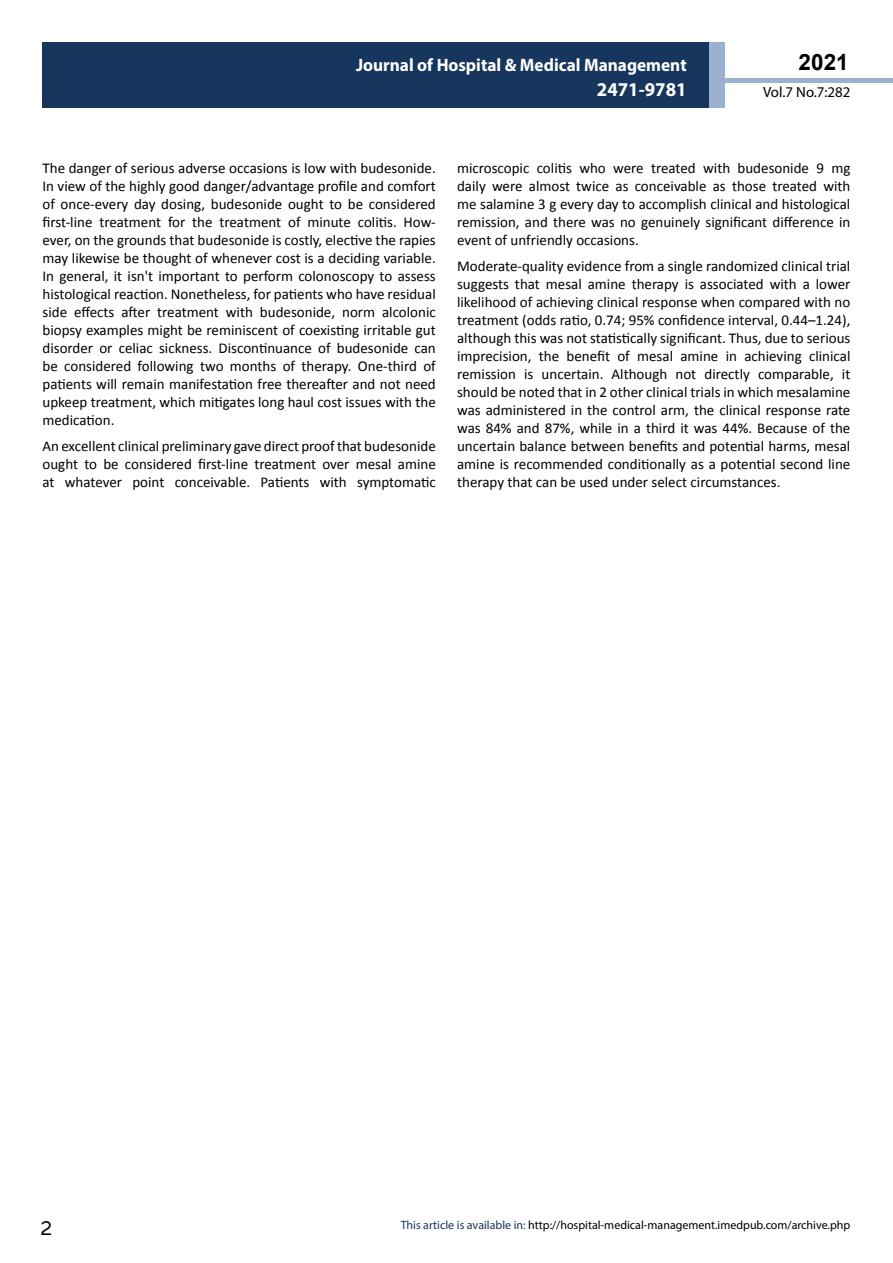
<style>
.page{position:relative;width:893px;height:1263px;background:#fff}
.page>*{position:absolute;margin:0;border:0;box-sizing:border-box;transform-origin:0 0}
.t1{font:25.5px "Tunga";color:#000}
.t2{font:700 22.5px "Arial";color:#000}
.t3{font:700 19.65px "Myriad Pro";color:#fff;scale:.96 1}
.t4{font:700 18px/21.6px "Myriad Pro";color:#fff;text-align:right;scale:.96 1}
.t5{font:15px/18px "Calibri";color:#000;text-align:justify}
.t6{font:14.85px "Myriad Pro";color:#000}
.t7{font:12px "Myriad Pro";color:#000}
.s1{color:#16365d}
</style>
<div class="page">
<hr style="left:725px;top:78px;width:168px;height:4px;background:#9bb1cf">
<div style="left:43px;top:42px;width:666px;height:66px;background:#16365d"></div>
<div style="left:709px;top:42px;width:16px;height:66px;background:#9bb1cf"></div>
<p class="t4" style="left:517px;top:53px;width:198px">ARCHIVOS DE MEDICINA<br>ISSN 1698-9465</p>
<h2 class="t2" style="left:799px;top:47px;width:52px">2021</h2>
<p class="t4" style="left:356px;top:54px;width:346px">Journal of Hospital &amp; Medical Management</p>
<h3 class="t3" style="left:597px;top:76px;width:95px">2471-9781</h3>
<p class="t6" style="left:763px;top:83px;width:89px">Vol.7 No.7:282</p>
<p class="t5" style="left:43px;top:159px;width:395px">The danger of serious adverse occasions is low with budesonide.<br>In view of the highly good danger/advantage profile and comfort of once-every day dosing, budesonide ought to be considered first-line treatment for the treatment of minute colitis. How&shy;ever, on the grounds that budesonide is costly, elective the rapies may likewise be thought of whenever cost is a deciding variable.<br>In general, it isn't important to perform colonoscopy to assess histological reaction. Nonetheless, for patients who have residual side effects after treatment with budesonide, norm alcolonic biopsy examples might be reminiscent of coexisting irritable gut disorder or celiac sickness. Discontinuance of budesonide can be considered following two months of therapy. One-third of patients will remain manifestation free thereafter and not need upkeep treatment, which mitigates long haul cost issues with the medication.</p>
<p class="t5" style="left:43px;top:437px;width:395px">An excellent clinical preliminary gave direct proof that budesonide ought to be considered first-line treatment over mesal amine at whatever point conceivable. Patients with symptomatic</p>
<p class="t5" style="left:457px;top:159px;width:395px">microscopic colitis who were treated with budesonide 9 mg daily were almost twice as conceivable as those treated with me salamine 3 g every day to accomplish clinical and histological remission, and there was no genuinely significant difference in event of unfriendly occasions.</p>
<p class="t5" style="left:457px;top:257px;width:395px">Moderate-quality evidence from a single randomized clinical trial suggests that mesal amine therapy is associated with a lower likelihood of achieving clinical response when compared with no treatment (odds ratio, 0.74; 95% confidence interval, 0.44–1.24), although this was not statistically significant. Thus, due to serious imprecision, the benefit of mesal amine in achieving clinical remission is uncertain. Although not directly comparable, it should be noted that in 2 other clinical trials in which mesalamine was administered in the control arm, the clinical response rate was 84% and 87%, while in a third it was 44%. Because of the uncertain balance between benefits and potential harms, mesal amine is recommended conditionally as a potential second line therapy that can be used under select circumstances.</p>
<h1 class="t1" style="left:41px;top:1211px;width:13px">2</h1>
<p class="t7" style="left:401px;top:1218px;width:451px"><span class="s1">This article is available in:</span> http://hospital-medical-management.imedpub.com/archive.php</p>
</div>
